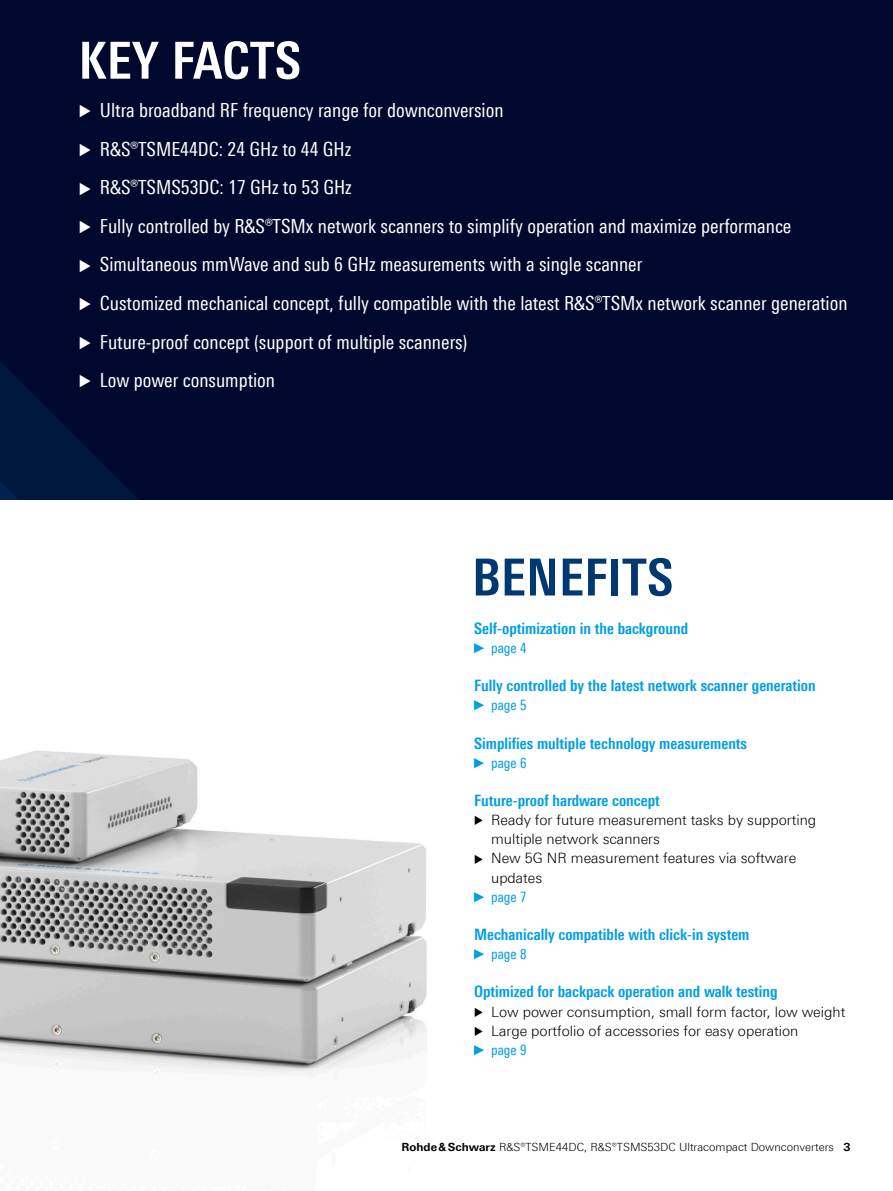
<style>
.page{position:relative;width:893px;height:1191px;background:#fff}
.page>*{position:absolute;margin:0;border:0;box-sizing:border-box;transform-origin:0 0}
.Seiten_Headline_34Pt_blau{font:700 condensed 51px "Linotype Universfor RS";letter-spacing:.01em;color:#003872}
.Seiten_Headline_34Pt_weiss{font:700 condensed 51px "Linotype Universfor RS";letter-spacing:.01em;color:#fff}
.t1{font:condensed 19.5px "Linotype Universfor RS";color:#fff}
.Absatzfett_cyan{font:700 condensed 15.75px "Linotype Universfor RS";color:#009ee3}
.t2{font:300 14.25px/19.2px "Linotype Universfor RS";color:#000}
.t3{font:condensed 14.25px "Linotype Universfor RS";color:#009ee3}
.t4{font:300 11.25px "Linotype Universfor RS";color:#000}
.s1{font-weight:300;font-stretch:normal;font-size:15.6px}
.s2{font-family:"Arial Narrow";font-stretch:normal}
.s3{font-size:11.4px}
.s4{font-weight:700}
</style>
<div class="page">
<div style="left:0;top:0;width:893px;height:500px;background:#00082d"></div>
<svg style="left:0;top:361px;width:138px;height:139px"></svg>
<img style="left:0;top:751px;width:427px;height:327px">
<p class="Seiten_Headline_34Pt_weiss" style="left:79px;top:30px;width:224px">KEY FACTS</p>
<p class="t1" style="left:79px;top:99px;width:426px"><span class="s1">▶</span> Ultra broadband RF frequency range for downconversion</p>
<p class="t1" style="left:79px;top:137px;width:274px"><span class="s1">▶</span> R&amp;S®TSME44DC: 24 GHz to 44 GHz</p>
<p class="t1" style="left:79px;top:176px;width:275px"><span class="s1">▶</span> R&amp;S®TSMS53DC: 17 GHz to 53 GHz</p>
<p class="t1" style="left:79px;top:215px;width:714px"><span class="s1">▶</span> Fully controlled by R&amp;S®TSMx network scanners to simplify operation and maximize performance</p>
<p class="t1" style="left:79px;top:253px;width:565px"><span class="s1">▶</span> Simultaneous mmWave and sub 6 GHz measurements with a single scanner</p>
<p class="t1" style="left:79px;top:292px;width:770px"><span class="s1">▶</span> Customized mechanical concept, fully compatible with the latest R&amp;S®TSMx network scanner generation</p>
<p class="t1" style="left:79px;top:330px;width:390px"><span class="s1">▶</span> Future-proof concept (support of multiple scanners)</p>
<p class="t1" style="left:79px;top:369px;width:198px"><span class="s1">▶</span> Low power consumption</p>
<p class="Seiten_Headline_34Pt_blau" style="left:472px;top:547px;width:202px">BENEFITS</p>
<p class="Absatzfett_cyan" style="left:474px;top:619px;width:215px">Self-optimization in the background</p>
<p class="t3" style="left:474px;top:639px;width:54px"><span class="s2">►</span> page 4</p>
<p class="Absatzfett_cyan" style="left:474px;top:676px;width:343px">Fully controlled by the latest network scanner generation</p>
<p class="t3" style="left:474px;top:697px;width:54px"><span class="s2">►</span> page 5</p>
<p class="Absatzfett_cyan" style="left:474px;top:733px;width:274px">Simplifies multiple technology measurements</p>
<p class="t3" style="left:474px;top:754px;width:54px"><span class="s2">►</span> page 6</p>
<p class="Absatzfett_cyan" style="left:474px;top:791px;width:187px">Future-proof hardware concept</p>
<p class="t2" style="left:491px;top:810px;width:327px;text-indent:-17px"><span class="s3">▶</span> Ready for future measurement tasks by supporting multiple network scanners</p>
<p class="t2" style="left:491px;top:848px;width:307px;text-indent:-17px"><span class="s3">▶</span> New 5G NR measurement features via software updates</p>
<p class="t3" style="left:474px;top:888px;width:54px"><span class="s2">►</span> page 7</p>
<p class="Absatzfett_cyan" style="left:474px;top:925px;width:277px">Mechanically compatible with click-in system</p>
<p class="t3" style="left:474px;top:945px;width:54px"><span class="s2">►</span> page 8</p>
<p class="Absatzfett_cyan" style="left:474px;top:982px;width:305px">Optimized for backpack operation and walk testing</p>
<p class="t2" style="left:474px;top:1001px;width:373px"><span class="s3">▶</span> Low power consumption, small form factor, low weight</p>
<p class="t2" style="left:474px;top:1021px;width:326px"><span class="s3">▶</span> Large portfolio of accessories for easy operation</p>
<p class="t3" style="left:474px;top:1041px;width:54px"><span class="s2">►</span> page 9</p>
<p class="t4" style="left:402px;top:1140px;width:450px"><span class="s4">Rohde&amp;Schwarz</span> R&amp;S®TSME44DC, R&amp;S®TSMS53DC Ultracompact Downconverters <span class="s4">3</span></p>
</div>
